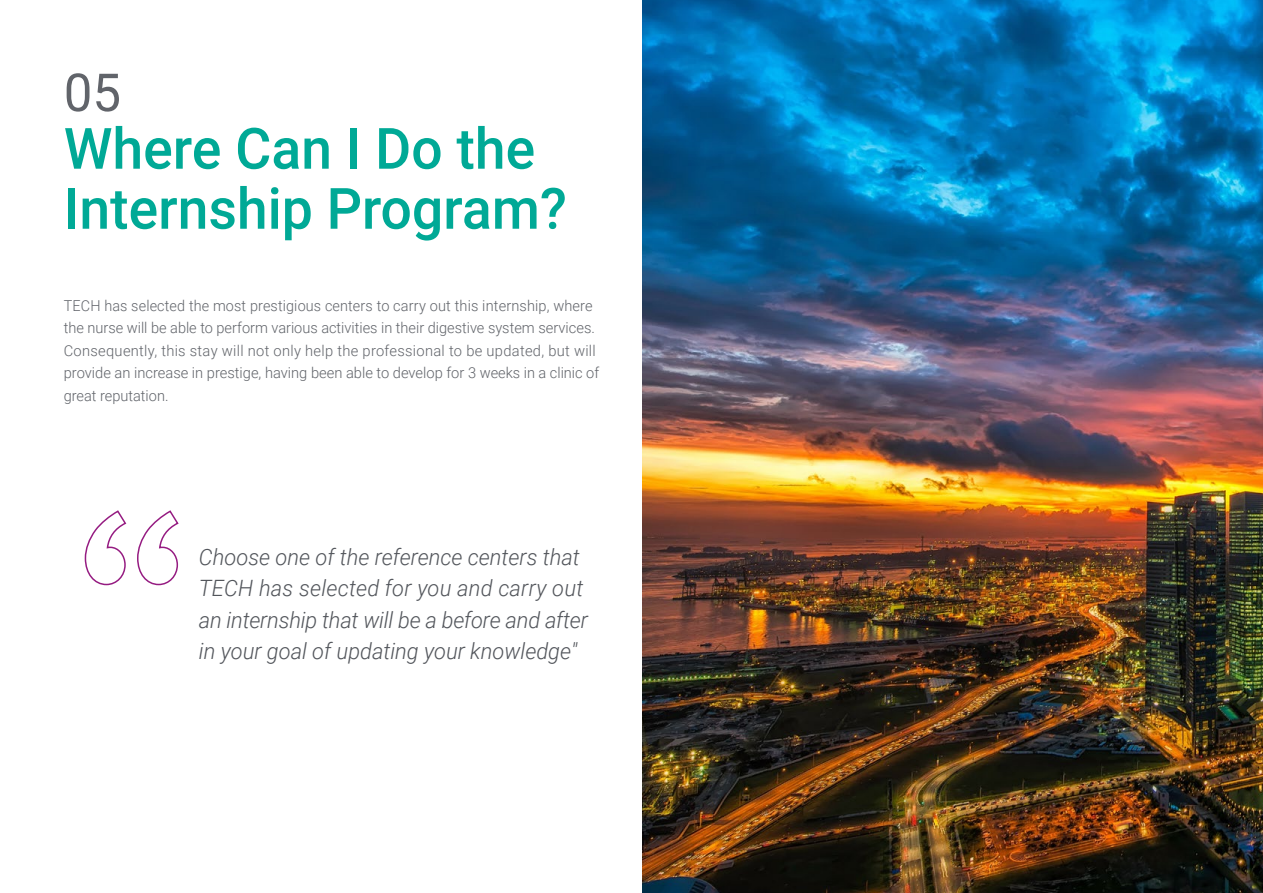
<style>
.page{position:relative;width:1263px;height:893px;background:#fff}
.page>*{position:absolute;margin:0;border:0;box-sizing:border-box;transform-origin:0 0}
.t1{font:500 57px/60px "Roboto";color:#00a996}
.t2{font:52.5px "Roboto";color:#61646a}
.t3{font:italic 300 22.5px/31.5px "Roboto";color:#52555b}
.t4{font:300 15px/22.5px "Roboto";color:#61646a;scale:.96 1}
</style>
<div class="page">
<svg style="left:84px;top:510px;width:95px;height:76px"></svg>
<img style="left:642px;top:0;width:621px;height:893px">
<h2 class="t2" style="left:64px;top:56px;width:59px">05</h2>
<h1 class="t1" style="left:64px;top:116px;width:504px">Where Can I Do the<br>Internship Program?</h1>
<p class="t4" style="left:64px;top:293px;width:559px">TECH has selected the most prestigious centers to carry out this internship, where the nurse will be able to perform various activities in their digestive system services.<br>Consequently, this stay will not only help the professional to be updated, but will provide an increase in prestige, having been able to develop for 3 weeks in a clinic of great reputation.</p>
<h3 class="t3" style="left:199px;top:540px;width:391px">Choose one of the reference centers that TECH has selected for you and carry out an internship that will be a before and after in your goal of updating your knowledge"</h3>
</div>
